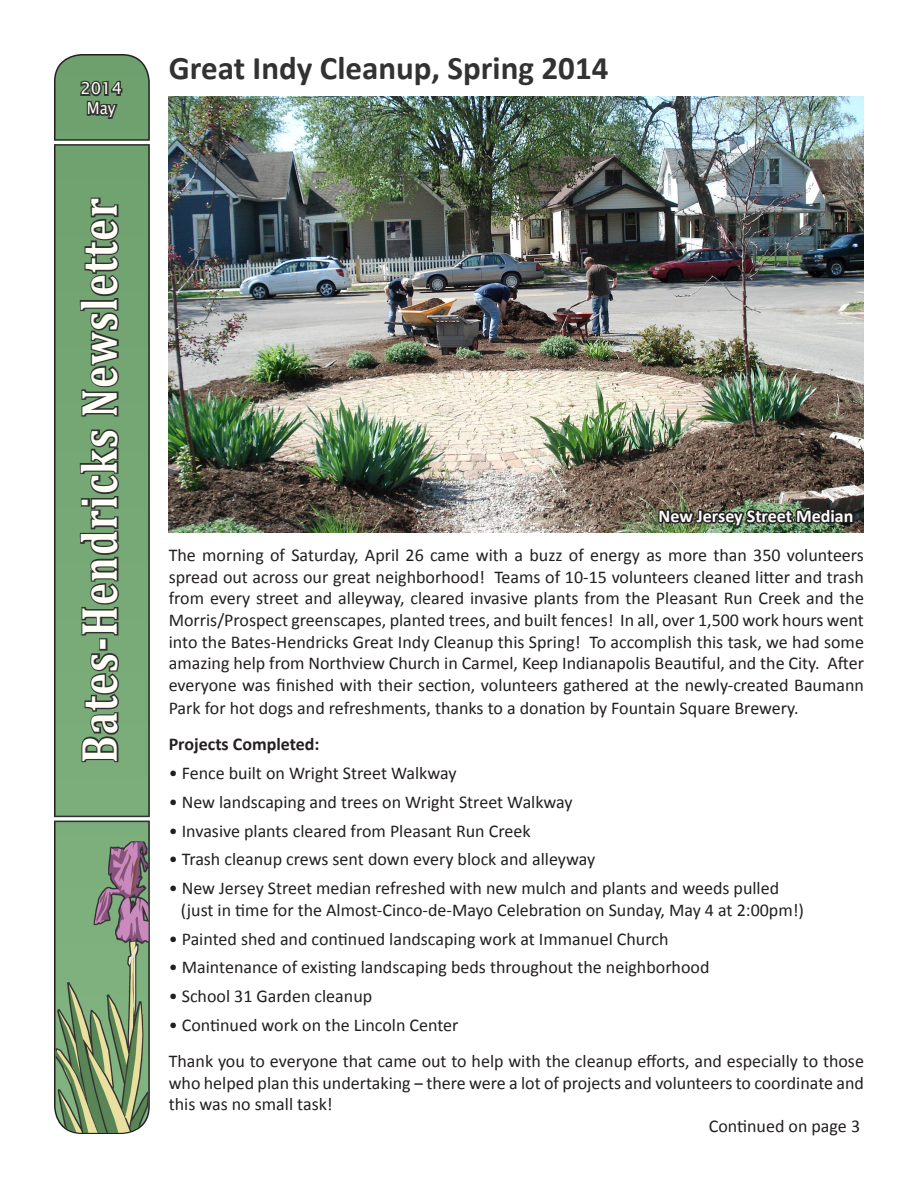
<style>
.page{position:relative;width:918px;height:1188px;background:#fff}
.page>*{position:absolute;margin:0;border:0;box-sizing:border-box;transform-origin:0 0}
.t1{font:700 51px "Cambria";letter-spacing:.04em;color:#fffff7;scale:.8 1}
.t2{font:700 33px "Calibri";color:#323232}
.t3{font:18px/21.6px "Calibri";color:#231f20;text-align:justify}
.t4{font:700 18px "Calibri";color:#fff}
.t5{font:700 18px "Calibri";color:#231f20}
.t6{font:16.5px "Lucida Sans Unicode";color:#fffff7}
.t7{font:16.5px "Lucida Sans Unicode";color:#fffff7;scale:.9 1}
</style>
<div class="page">
<div style="left:55px;top:55px;width:94px;height:1062px;background:#75a775"></div>
<div style="left:54px;top:54px;width:96px;height:1080px;border:2px solid #231f20;border-radius:27px"></div>
<hr style="left:52px;top:141px;width:99px;height:3px;background:#fff">
<hr style="left:55px;top:139px;width:94px;height:2px;background:#323232">
<hr style="left:55px;top:144px;width:94px;height:2px;background:#323232">
<svg style="left:54px;top:817px;width:96px;height:4px"></svg>
<hr style="left:55px;top:816px;width:94px;height:1px;background:#323232">
<hr style="left:55px;top:821px;width:94px;height:1px;background:#323232">
<img style="left:56px;top:841px;width:92px;height:292px">
<svg style="left:80px;top:651px;width:41px;height:113px;background:#5b785b"></svg>
<div style="left:99px;top:638px;width:8px;height:13px;border:3px solid #323232"></div>
<svg style="left:78px;top:427px;width:43px;height:210px;background:#5b7a5b"></svg>
<svg style="left:78px;top:196px;width:44px;height:222px;background:#5a795a"></svg>
<svg style="left:79px;top:78px;width:45px;height:43px;background:#557255"></svg>
<img style="left:169px;top:97px;width:695px;height:436px">
<img style="left:656px;top:490px;width:200px;height:43px">
<p class="t6" style="left:80px;top:76px;width:43px">2014</p>
<p class="t7" style="left:87px;top:95px;width:33px">May</p>
<p class="t1" style="left:64px;top:763px;width:707px;rotate:-90deg">Bates-Hendricks Newsletter</p>
<p class="t2" style="left:169px;top:44px;width:441px">Great Indy Cleanup, Spring 2014</p>
<p class="t4" style="left:659px;top:503px;width:196px">New Jersey Street Median</p>
<p class="t3" style="left:169px;top:544px;width:697px">The morning of Saturday, April 26 came with a buzz of energy as more than 350 volunteers spread out across our great neighborhood! Teams of 10-15 volunteers cleaned litter and trash from every street and alleyway, cleared invasive plants from the Pleasant Run Creek and the Morris/Prospect greenscapes, planted trees, and built fences! In all, over 1,500 work hours went into the Bates-Hendricks Great Indy Cleanup this Spring! To accomplish this task, we had some amazing help from Northview Church in Carmel, Keep Indianapolis Beautiful, and the City. After everyone was finished with their section, volunteers gathered at the newly-created Baumann</p>
<p class="t3" style="left:169px;top:697px;width:631px">Park for hot dogs and refreshments, thanks to a donation by Fountain Square Brewery.</p>
<p class="t5" style="left:169px;top:731px;width:152px">Projects Completed:</p>
<p class="t3" style="left:169px;top:762px;width:289px">• Fence built on Wright Street Walkway</p>
<p class="t3" style="left:169px;top:790px;width:405px">• New landscaping and trees on Wright Street Walkway</p>
<p class="t3" style="left:169px;top:819px;width:363px">• Invasive plants cleared from Pleasant Run Creek</p>
<p class="t3" style="left:169px;top:848px;width:428px">• Trash cleanup crews sent down every block and alleyway</p>
<p class="t3" style="left:169px;top:877px;width:612px">• New Jersey Street median refreshed with new mulch and plants and weeds pulled</p>
<p class="t3" style="left:181px;top:898px;width:625px">(just in time for the Almost-Cinco-de-Mayo Celebration on Sunday, May 4 at 2:00pm!)</p>
<p class="t3" style="left:169px;top:927px;width:501px">• Painted shed and continued landscaping work at Immanuel Church</p>
<p class="t3" style="left:169px;top:956px;width:542px">• Maintenance of existing landscaping beds throughout the neighborhood</p>
<p class="t3" style="left:169px;top:985px;width:205px">• School 31 Garden cleanup</p>
<p class="t3" style="left:169px;top:1014px;width:291px">• Continued work on the Lincoln Center</p>
<p class="t3" style="left:169px;top:1050px;width:697px">Thank you to everyone that came out to help with the cleanup efforts, and especially to those who helped plan this undertaking ‒ there were a lot of projects and volunteers to coordinate and this was no small task!</p>
<p class="t3" style="left:709px;top:1114px;width:153px">Continued on page 3</p>
</div>
